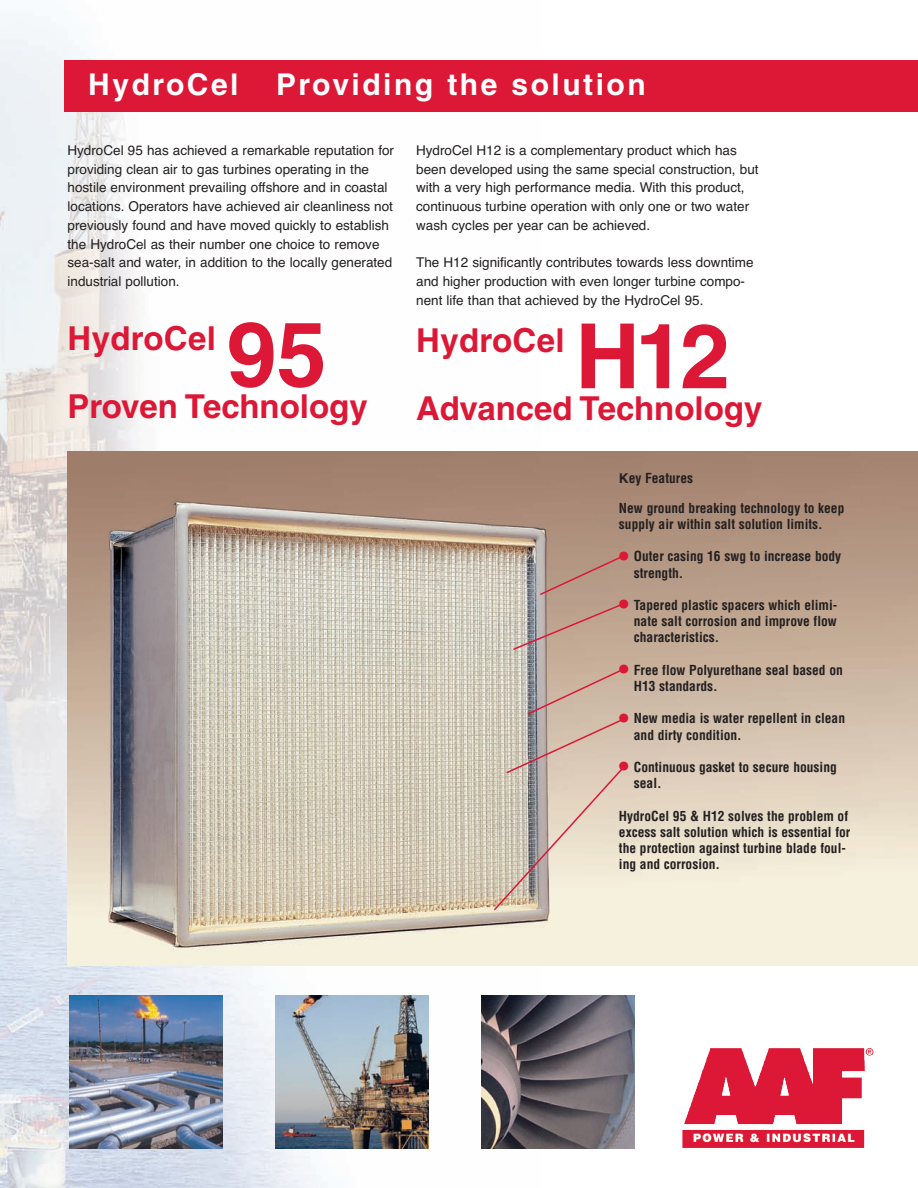
<style>
.page{position:relative;width:918px;height:1188px;background:#fff}
.page>*{position:absolute;margin:0;border:0;box-sizing:border-box;transform-origin:0 0}
.t1{font:700 90px "Helvetica";color:#dd1736}
.t2{font:700 33px "Helvetica";color:#dd1736}
.t3{font:700 30px "Helvetica";letter-spacing:.085em;color:#fff}
.t4{font:13.5px/18.8px "Helvetica";color:#231f20}
.t5{font:700 condensed 13.5px/16.2px "Helvetica";color:#231f20}
.s1{font-stretch:normal}
.s2{font-size:24px;color:#dd1736}
</style>
<div class="page">
<img style="left:0;top:22px;width:541px;height:1166px">
<div style="left:64px;top:60px;width:854px;height:51px;background:#dd1736"></div>
<img style="left:69px;top:995px;width:153px;height:154px">
<img style="left:275px;top:995px;width:153px;height:154px">
<img style="left:481px;top:995px;width:154px;height:153px">
<img style="left:68px;top:451px;width:850px;height:515px">
<svg style="left:511px;top:553px;width:117px;height:98px;background:#b9a192"></svg>
<svg style="left:492px;top:666px;width:137px;height:246px;background:#d1c3b4"></svg>
<img style="left:684px;top:1048px;width:190px;height:77px">
<h3 class="t3" style="left:88px;top:74px;width:152px">HydroCel</h3>
<h3 class="t3" style="left:276px;top:74px;width:371px">Providing the solution</h3>
<p class="t4" style="left:68px;top:141px;width:328px">HydroCel 95 has achieved a remarkable reputation for providing clean air to gas turbines operating in the hostile environment prevailing offshore and in coastal locations. Operators have achieved air cleanliness not previously found and have moved quickly to establish the HydroCel as their number one choice to remove sea-salt and water, in addition to the locally generated industrial pollution.</p>
<h2 class="t2" style="left:67px;top:326px;width:150px">HydroCel</h2>
<h1 class="t1" style="left:227px;top:321px;width:102px">95</h1>
<h2 class="t2" style="left:68px;top:394px;width:302px">Proven Technology</h2>
<p class="t4" style="left:416px;top:141px;width:344px">HydroCel H12 is a complementary product which has been developed using the same special construction, but with a very high performance media. With this product, continuous turbine operation with only one or two water wash cycles per year can be achieved.</p>
<p class="t4" style="left:416px;top:253px;width:339px">The H12 significantly contributes towards less downtime and higher production with even longer turbine compo&shy;nent life than that achieved by the HydroCel 95.</p>
<h2 class="t2" style="left:416px;top:329px;width:150px">HydroCel</h2>
<h1 class="t1" style="left:575px;top:324px;width:157px">H12</h1>
<h2 class="t2" style="left:416px;top:396px;width:348px">Advanced Technology</h2>
<p class="t5" style="left:619px;top:464px;width:227px;line-height:29.4px"><span class="s1">K</span>ey Features<br>New ground breaking technology to keep</p>
<p class="t5" style="left:619px;top:516px;width:205px">supply air within salt solution limits.</p>
<p class="t5" style="left:634px;top:549px;width:209px;text-indent:-15px"><span class="s2">•</span> Outer casing 16 swg to increase body strength.</p>
<p class="t5" style="left:634px;top:597px;width:205px;text-align:justify;text-indent:-15px"><span class="s2">•</span> Tapered plastic spacers which elimi&shy;nate salt corrosion and improve flow characteristics.</p>
<p class="t5" style="left:634px;top:662px;width:211px;text-indent:-15px"><span class="s2">•</span> Free flow Polyurethane seal based on<br>H13 standards.</p>
<p class="t5" style="left:634px;top:711px;width:213px;text-indent:-15px"><span class="s2">•</span> New media is water repellent in clean and dirty condition.</p>
<p class="t5" style="left:634px;top:759px;width:205px;text-indent:-15px"><span class="s2">•</span> Continuous gasket to secure housing seal.</p>
<p class="t5" style="left:619px;top:808px;width:233px">HydroCel 95 &amp; H12 solves the problem of excess salt solution which is essential for the protection against turbine blade foul&shy;ing and corrosion.</p>
</div>
